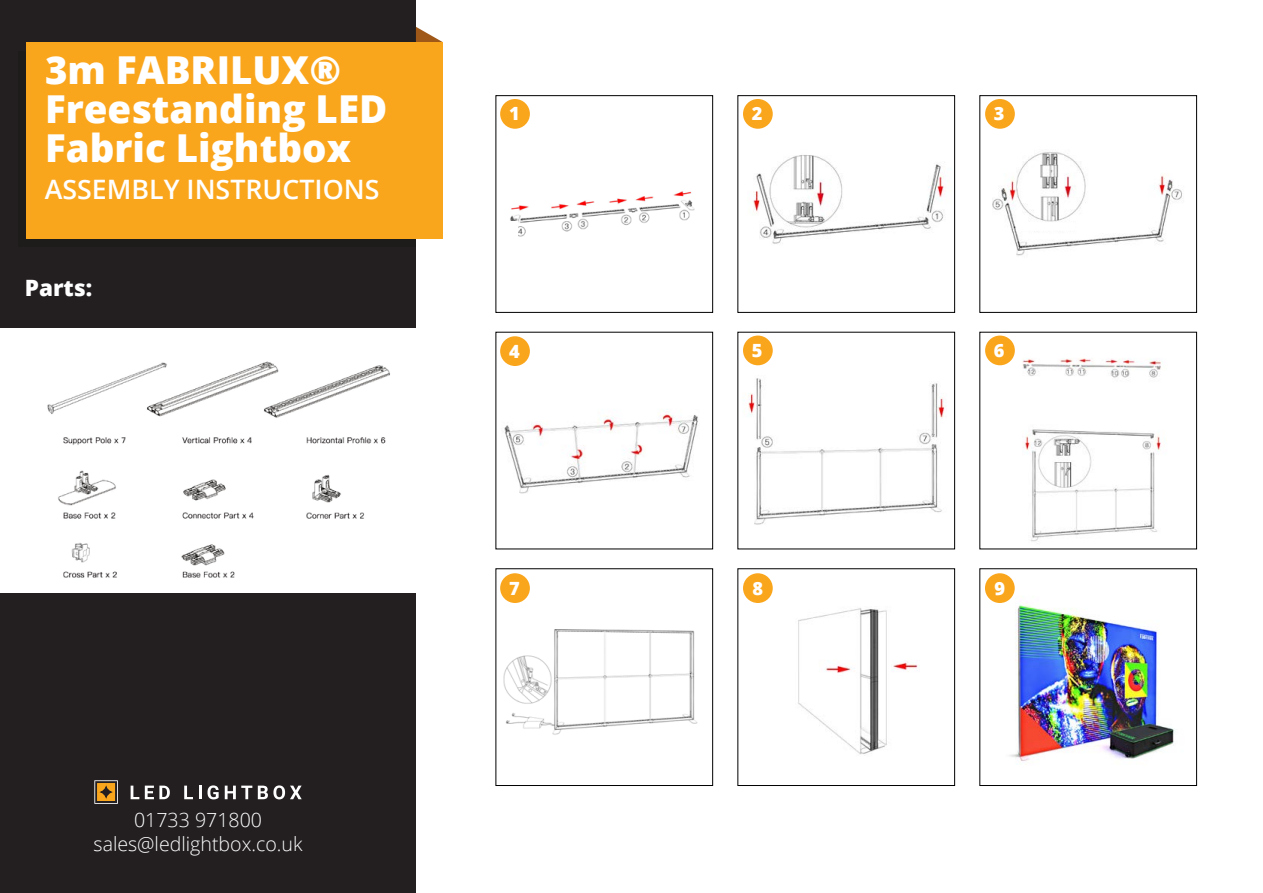
<style>
.page{position:relative;width:1263px;height:893px;background:#fff}
.page>*{position:absolute;margin:0;border:0;box-sizing:border-box;transform-origin:0 0}
.t1{font:800 38.4px/39px "Open Sans";color:#fff}
.t2{font:600 26.7px "Open Sans";color:#fff}
.t3{font:800 22.5px "Open Sans";color:#fff}
.t4{font:300 19.5px/24.3px "Open Sans";color:#fff;text-align:center}
.t5{font:800 18.15px "Open Sans";color:#fff}
</style>
<div class="page">
<img style="left:991px;top:592px;width:184px;height:173px">
<img style="left:503px;top:629px;width:195px;height:106px">
<img style="left:1023px;top:358px;width:138px;height:184px">
<img style="left:748px;top:378px;width:197px;height:147px">
<div style="left:762px;top:399px;width:63px;height:18px;background:#fff"></div>
<img style="left:504px;top:363px;width:194px;height:131px">
<img style="left:992px;top:152px;width:190px;height:104px">
<svg style="left:1014px;top:222px;width:62px;height:9px"></svg>
<img style="left:753px;top:155px;width:198px;height:89px">
<img style="left:510px;top:191px;width:185px;height:46px">
<div style="left:507px;top:221px;width:10px;height:20px;background:#fff"></div>
<div style="left:0;top:0;width:416px;height:893px;background:#231f20"></div>
<svg style="left:26px;top:238px;width:390px;height:1px"></svg>
<svg style="left:416px;top:27px;width:27px;height:15px"></svg>
<div style="left:26px;top:42px;width:417px;height:196px;background:#faa61d"></div>
<div style="left:496px;top:95px;width:217px;height:218px;border:1px solid #000"></div>
<div style="left:738px;top:95px;width:217px;height:218px;border:1px solid #000"></div>
<div style="left:979px;top:95px;width:218px;height:218px;border:1px solid #000"></div>
<div style="left:496px;top:568px;width:217px;height:218px;border:1px solid #000"></div>
<div style="left:738px;top:568px;width:217px;height:218px;border:1px solid #000"></div>
<div style="left:979px;top:568px;width:218px;height:218px;border:1px solid #000"></div>
<div style="left:500px;top:99px;width:30px;height:30px;background:#faa61d;border-radius:50%"></div>
<div style="left:743px;top:99px;width:30px;height:30px;background:#faa61d;border-radius:50%"></div>
<div style="left:985px;top:99px;width:30px;height:30px;background:#faa61d;border-radius:50%"></div>
<div style="left:500px;top:336px;width:30px;height:30px;background:#faa61d;border-radius:50%"></div>
<div style="left:743px;top:336px;width:30px;height:29px;background:#faa61d;border-radius:50%"></div>
<div style="left:985px;top:336px;width:30px;height:29px;background:#faa61d;border-radius:50%"></div>
<div style="left:500px;top:573px;width:30px;height:30px;background:#faa61d;border-radius:50%"></div>
<div style="left:743px;top:573px;width:30px;height:30px;background:#faa61d;border-radius:50%"></div>
<div style="left:985px;top:573px;width:30px;height:30px;background:#faa61d;border-radius:50%"></div>
<img style="left:0;top:328px;width:416px;height:264px">
<div style="left:235px;top:564px;width:78px;height:21px;background:#fff"></div>
<img style="left:798px;top:608px;width:120px;height:147px">
<svg style="left:94px;top:780px;width:24px;height:24px"></svg>
<svg style="left:131px;top:786px;width:8px;height:13px"></svg>
<svg style="left:145px;top:786px;width:25px;height:13px"></svg>
<svg style="left:184px;top:786px;width:9px;height:13px"></svg>
<svg style="left:199px;top:786px;width:2px;height:13px"></svg>
<svg style="left:208px;top:785px;width:11px;height:14px"></svg>
<svg style="left:225px;top:786px;width:27px;height:13px"></svg>
<svg style="left:258px;top:785px;width:44px;height:14px"></svg>
<p class="t1" style="left:45px;top:49px;width:344px">3m FABRILUX®<br>Freestanding LED<br>Fabric Lightbox</p>
<p class="t2" style="left:45px;top:171px;width:336px">ASSEMBLY INSTRUCTIONS</p>
<p class="t3" style="left:25px;top:270px;width:69px">Parts:</p>
<p class="t4" style="left:94px;top:807px;width:210px">01733 971800 sales@ledlightbox.co.uk</p>
<p class="t5" style="left:509px;top:100px;width:12px">1</p>
<p class="t5" style="left:752px;top:100px;width:12px">2</p>
<p class="t5" style="left:994px;top:100px;width:12px">3</p>
<p class="t5" style="left:509px;top:337px;width:12px">4</p>
<p class="t5" style="left:752px;top:337px;width:12px">5</p>
<p class="t5" style="left:994px;top:337px;width:12px">6</p>
<p class="t5" style="left:509px;top:574px;width:12px">7</p>
<p class="t5" style="left:752px;top:574px;width:12px">8</p>
<p class="t5" style="left:994px;top:574px;width:12px">9</p>
</div>
